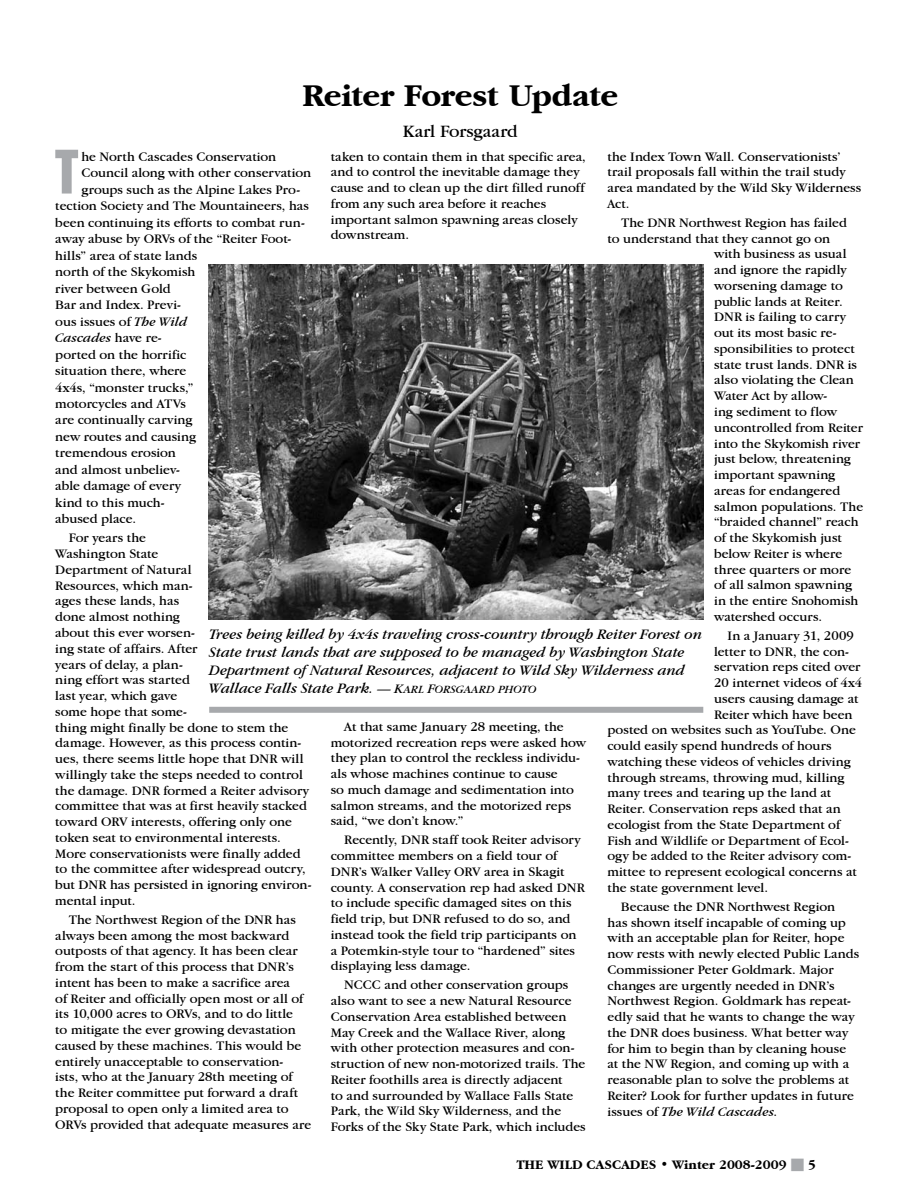
<style>
.page{position:relative;width:918px;height:1188px;background:#fff}
.page>*{position:absolute;margin:0;border:0;box-sizing:border-box;transform-origin:0 0}
.t1{font:54.75px "Swiss 921 BT Regular A";color:#a7a9ac}
.t2{font:700 33px "Garamond IT Cby BT";letter-spacing:-.02em;color:#000}
.t3{font:18px "Garamond IT Cby BT";color:#000}
.t4{font:italic 15px/18px "Garamond IT Cby BT";letter-spacing:-.005em;color:#000}
.t5{font:13.5px/15.8px "Garamond IT Cby BT";color:#000}
.t6{font:700 13.5px "Garamond IT Cby BT";color:#000}
.t7{font:italic 13.5px "Garamond IT Cby BT";letter-spacing:.005em;color:#000}
.s1{font-style:italic}
.s2{font-style:normal}
.s3{font-size:13.5px}
.s4{font-family:"Garamond IT Cby BT Book Italic SC850";font-style:normal;font-size:13.5px}
.s5{font-family:"Garamond IT Cby BT Book Italic SC850";font-style:normal;font-size:11.55px}
.s6{color:#a7a9ac}
</style>
<div class="page">
<img style="left:209px;top:264px;width:494px;height:356px">
<div style="left:209px;top:707px;width:494px;height:6px;background:#a7a9ac"></div>
<h2 class="t2" style="left:302px;top:77px;width:318px">Reiter Forest Update</h2>
<h3 class="t3" style="left:403px;top:120px;width:116px">Karl Forsgaard</h3>
<p class="t5" style="left:331px;top:148px;width:257px">taken to contain them in that specific area, and to control the inevitable damage they cause and to clean up the dirt filled runoff from any such area before it reaches important salmon spawning areas closely downstream.</p>
<h1 class="t1" style="left:55px;top:136px;width:24px">T</h1>
<p class="t5" style="left:81px;top:148px;width:196px">he North Cascades Conservation</p>
<p class="t5" style="left:608px;top:148px;width:255px">the Index Town Wall. Conservationists’ trail proposals fall within the trail study area mandated by the Wild Sky Wilderness<br>Act.</p>
<p class="t5" style="left:621px;top:214px;width:227px">The DNR Northwest Region has failed</p>
<p class="t5" style="left:608px;top:230px;width:224px">to understand that they cannot go on</p>
<p class="t5" style="left:714px;top:246px;width:134px">with business as usual</p>
<p class="t5" style="left:714px;top:262px;width:134px">and ignore the rapidly</p>
<p class="t5" style="left:714px;top:277px;width:130px">worsening damage to</p>
<p class="t5" style="left:714px;top:293px;width:130px">public lands at Reiter.</p>
<p class="t5" style="left:714px;top:309px;width:134px">DNR is failing to carry</p>
<p class="t5" style="left:714px;top:325px;width:124px">out its most basic re-</p>
<p class="t5" style="left:714px;top:341px;width:142px">sponsibilities to protect</p>
<p class="t5" style="left:714px;top:356px;width:145px">state trust lands. DNR is</p>
<p class="t5" style="left:714px;top:372px;width:141px">also violating the Clean</p>
<p class="t5" style="left:714px;top:388px;width:115px">Water Act by allow-</p>
<p class="t5" style="left:714px;top:404px;width:124px">ing sediment to flow</p>
<p class="t5" style="left:714px;top:419px;width:150px">uncontrolled from Reiter</p>
<p class="t5" style="left:714px;top:435px;width:148px">into the Skykomish river</p>
<p class="t5" style="left:714px;top:451px;width:138px">just below, threatening</p>
<p class="t5" style="left:714px;top:467px;width:123px">important spawning</p>
<p class="t5" style="left:714px;top:482px;width:128px">areas for endangered</p>
<p class="t5" style="left:714px;top:498px;width:151px">salmon populations. The</p>
<p class="t5" style="left:714px;top:514px;width:146px">“braided channel” reach</p>
<p class="t5" style="left:714px;top:530px;width:129px">of the Skykomish just</p>
<p class="t5" style="left:714px;top:545px;width:130px">below Reiter is where</p>
<p class="t5" style="left:714px;top:561px;width:139px">three quarters or more</p>
<p class="t5" style="left:714px;top:577px;width:139px">of all salmon spawning</p>
<p class="t5" style="left:714px;top:593px;width:146px">in the entire Snohomish</p>
<p class="t5" style="left:714px;top:608px;width:110px">watershed occurs.</p>
<p class="t5" style="left:728px;top:627px;width:128px">In a January 31, 2009</p>
<p class="t5" style="left:714px;top:643px;width:136px">letter to DNR, the con-</p>
<p class="t5" style="left:714px;top:659px;width:148px">servation reps cited over</p>
<p class="t5" style="left:714px;top:675px;width:149px">20 internet videos of 4x4</p>
<p class="t5" style="left:714px;top:690px;width:146px">users causing damage at</p>
<p class="t5" style="left:714px;top:706px;width:140px">Reiter which have been</p>
<p class="t5" style="left:608px;top:722px;width:250px">posted on websites such as YouTube. One</p>
<p class="t5" style="left:608px;top:738px;width:226px">could easily spend hundreds of hours</p>
<p class="t5" style="left:608px;top:753px;width:245px">watching these videos of vehicles driving</p>
<p class="t5" style="left:608px;top:769px;width:238px">through streams, throwing mud, killing</p>
<p class="t5" style="left:608px;top:785px;width:225px">many trees and tearing up the land at</p>
<p class="t5" style="left:608px;top:801px;width:235px">Reiter. Conservation reps asked that an</p>
<p class="t5" style="left:608px;top:816px;width:234px">ecologist from the State Department of</p>
<p class="t5" style="left:608px;top:832px;width:243px">Fish and Wildlife or Department of Ecol-</p>
<p class="t5" style="left:607px;top:848px;width:245px">ogy be added to the Reiter advisory com-</p>
<p class="t5" style="left:607px;top:864px;width:251px">mittee to represent ecological concerns at</p>
<p class="t5" style="left:607px;top:879px;width:162px">the state government level.</p>
<p class="t5" style="left:607px;top:898px;width:253px;text-indent:14px">Because the DNR Northwest Region<br>has shown itself incapable of coming up with an acceptable plan for Reiter, hope now rests with newly elected Public Lands Commissioner Peter Goldmark. Major changes are urgently needed in DNR’s Northwest Region. Goldmark has repeat&shy;edly said that he wants to change the way the DNR does business. What better way for him to begin than by cleaning house at the NW Region, and coming up with a reasonable plan to solve the problems at Reiter? Look for further updates in future issues of <span class="s1">The Wild Cascades</span>.</p>
<p class="t5" style="left:81px;top:165px;width:231px">Council along with other conservation</p>
<p class="t5" style="left:81px;top:181px;width:220px">groups such as the Alpine Lakes Pro-</p>
<p class="t5" style="left:55px;top:198px;width:255px">tection Society and The Mountaineers, has</p>
<p class="t5" style="left:55px;top:214px;width:251px">been continuing its efforts to combat run-</p>
<p class="t5" style="left:55px;top:231px;width:237px">away abuse by ORVs of the “Reiter Foot-</p>
<p class="t5" style="left:55px;top:247px;width:143px">hills” area of state lands</p>
<p class="t5" style="left:55px;top:264px;width:142px">north of the Skykomish</p>
<p class="t5" style="left:55px;top:280px;width:117px">river between Gold</p>
<p class="t5" style="left:55px;top:297px;width:127px">Bar and Index. Previ-</p>
<p class="t5" style="left:55px;top:313px;width:133px">ous issues of <span class="s1">The Wild</span></p>
<p class="t7" style="left:55px;top:330px;width:108px">Cascades <span class="s2">have re-</span></p>
<p class="t5" style="left:55px;top:346px;width:133px">ported on the horrific</p>
<p class="t5" style="left:55px;top:363px;width:133px">situation there, where</p>
<p class="t5" style="left:55px;top:379px;width:140px">4x4s, “monster trucks,”</p>
<p class="t5" style="left:55px;top:396px;width:132px">motorcycles and ATVs</p>
<p class="t5" style="left:55px;top:412px;width:139px">are continually carving</p>
<p class="t5" style="left:55px;top:429px;width:142px">new routes and causing</p>
<p class="t5" style="left:55px;top:445px;width:122px">tremendous erosion</p>
<p class="t5" style="left:55px;top:462px;width:126px">and almost unbeliev-</p>
<p class="t5" style="left:55px;top:478px;width:127px">able damage of every</p>
<p class="t5" style="left:55px;top:495px;width:111px">kind to this much-</p>
<p class="t5" style="left:55px;top:511px;width:82px">abused place.</p>
<p class="t5" style="left:55px;top:530px;width:258px;text-indent:14px">For years the<br>Washington State<br>Department of Natural<br>Resources, which man-<br>ages these lands, has<br>done almost nothing<br>about this ever worsen-<br>ing state of affairs. After<br>years of delay, a plan-<br>ning effort was started<br>last year, which gave<br>some hope that some-<br>thing might finally be done to stem the damage. However, as this process contin&shy;ues, there seems little hope that DNR will willingly take the steps needed to control the damage. DNR formed a Reiter advisory committee that was at first heavily stacked toward ORV interests, offering only one token seat to environmental interests.<br>More conservationists were finally added to the committee after widespread outcry, but DNR has persisted in ignoring environ&shy;mental input.</p>
<p class="t5" style="left:55px;top:911px;width:258px;text-indent:14px">The Northwest Region of the DNR has always been among the most backward outposts of that agency. It has been clear from the start of this process that DNR’s intent has been to make a sacrifice area<br>of Reiter and officially open most or all of its 10,000 acres to ORVs, and to do little<br>to mitigate the ever growing devastation caused by these machines. This would be entirely unacceptable to conservation-<br>ists, who at the January 28th meeting of the Reiter committee put forward a draft proposal to open only a limited area to ORVs provided that adequate measures are</p>
<p class="t4" style="left:209px;top:625px;width:494px">Trees being killed by 4x4s traveling cross-country through Reiter Forest on State trust lands that are supposed to be managed by Washington State Department of Natural Resources, adjacent to Wild Sky Wilderness and Wallace Falls State Park. <span class="s3">—</span> <span class="s4">K</span><span class="s5">ARL</span> <span class="s4">F</span><span class="s5">ORSGAARD PHOTO</span></p>
<p class="t5" style="left:331px;top:718px;width:257px;text-indent:14px">At that same January 28 meeting, the motorized recreation reps were asked how they plan to control the reckless individu&shy;als whose machines continue to cause<br>so much damage and sedimentation into salmon streams, and the motorized reps said, “we don’t know.”</p>
<p class="t5" style="left:331px;top:832px;width:255px;text-indent:14px">Recently, DNR staff took Reiter advisory committee members on a field tour of DNR’s Walker Valley ORV area in Skagit county. A conservation rep had asked DNR to include specific damaged sites on this field trip, but DNR refused to do so, and instead took the field trip participants on a Potemkin-style tour to “hardened” sites displaying less damage.</p>
<p class="t5" style="left:331px;top:977px;width:257px;text-indent:14px">NCCC and other conservation groups also want to see a new Natural Resource Conservation Area established between May Creek and the Wallace River, along with other protection measures and con&shy;struction of new non-motorized trails. The Reiter foothills area is directly adjacent<br>to and surrounded by Wallace Falls State Park, the Wild Sky Wilderness, and the Forks of the Sky State Park, which includes</p>
<p class="t6" style="left:516px;top:1157px;width:301px">The Wild Cascades • Winter 2008-2009 <span class="s6">■</span> 5</p>
</div>
